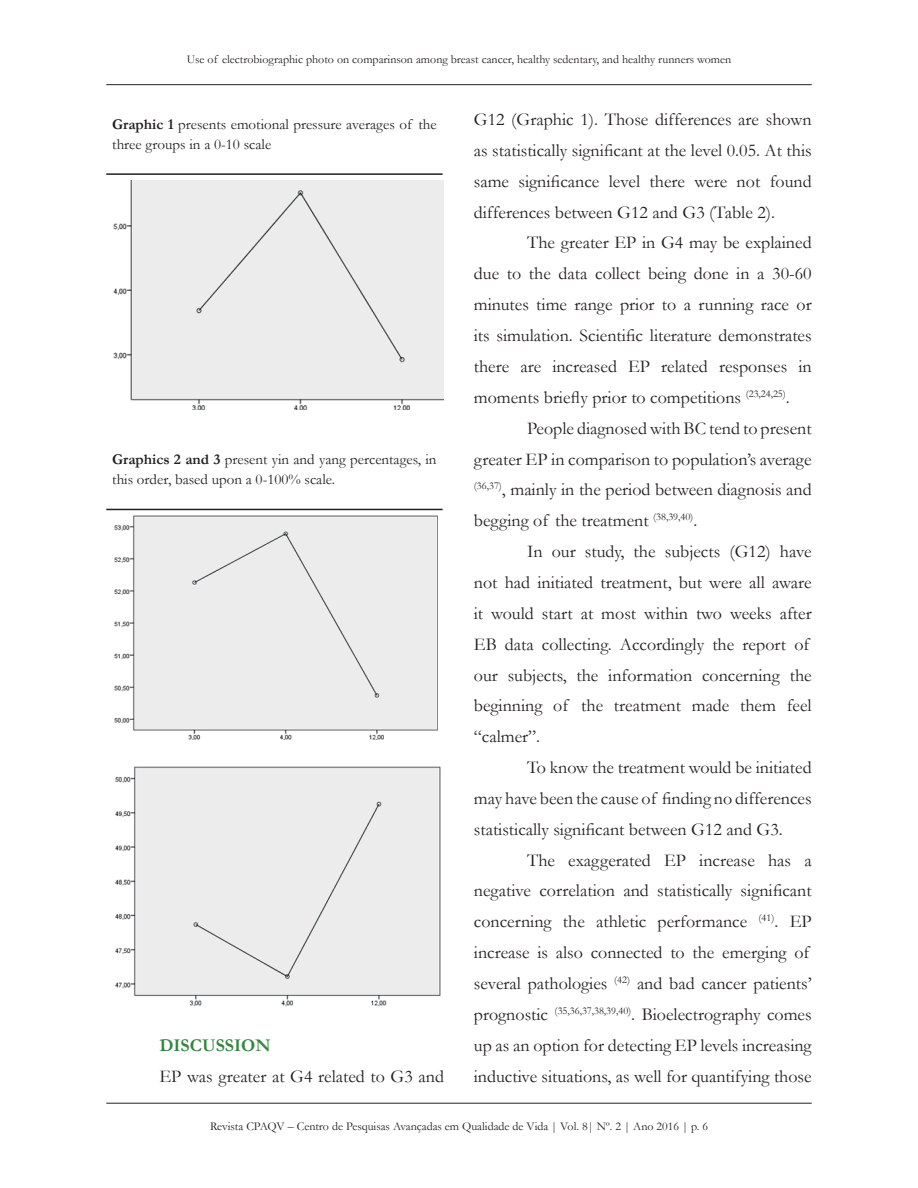
<style>
.page{position:relative;width:918px;height:1188px;background:#fff}
.page>*{position:absolute;margin:0;border:0;box-sizing:border-box;transform-origin:0 0}
.t1{font:18px/30.9px "Garamond";color:#231f20;text-align:justify}
.t2{font:700 18px "Garamond";color:#32863f}
.t3{font:15px/19.5px "Garamond";color:#231f20}
.t4{font:12px "Garamond";color:#231f20}
.s1{font-weight:700}
</style>
<div class="page">
<hr style="left:106px;top:84px;width:706px;height:1px;background:#231f20">
<hr style="left:106px;top:1103px;width:706px;height:1px;background:#231f20">
<hr style="left:106px;top:173px;width:337px;height:2px;background:#231f20">
<img style="left:113px;top:180px;width:330px;height:230px">
<hr style="left:106px;top:509px;width:337px;height:1px;background:#231f20">
<img style="left:114px;top:516px;width:323px;height:224px">
<img style="left:115px;top:766px;width:326px;height:241px">
<p class="t4" style="left:187px;top:51px;width:546px">Use of electrobiographic photo on comparinson among breast cancer, healthy sedentary, and healthy runners women</p>
<p class="t3" style="left:112px;top:114px;width:326px"><span class="s1">Graphic 1</span> presents emotional pressure averages of the three groups in a 0-10 scale</p>
<p class="t3" style="left:112px;top:450px;width:326px"><span class="s1">Graphics 2 and 3</span> present yin and yang percentages, in this order, based upon a 0-100% scale.</p>
<p class="t2" style="left:159px;top:1033px;width:113px">DISCUSSION</p>
<p class="t1" style="left:159px;top:1060px;width:286px">EP was greater at G4 related to G3 and</p>
<p class="t1" style="left:474px;top:104px;width:339px">G12 (Graphic 1). Those differences are shown as statistically significant at the level 0.05. At this same significance level there were not found differences between G12 and G3 (Table 2).</p>
<p class="t1" style="left:474px;top:227px;width:339px;text-indent:53px">The greater EP in G4 may be explained due to the data collect being done in a 30-60 minutes time range prior to a running race or its simulation. Scientific literature demonstrates there are increased EP related responses in moments briefly prior to competitions <sup>(23,24,25)</sup>.</p>
<p class="t1" style="left:474px;top:412px;width:339px;text-indent:53px">People diagnosed with BC tend to present greater EP in comparison to population’s average <sup>(36,37)</sup>, mainly in the period between diagnosis and begging of the treatment <sup>(38,39,40)</sup>.</p>
<p class="t1" style="left:474px;top:536px;width:339px;text-align:left;text-indent:53px">In our study, the subjects (G12) have not had initiated treatment, but were all aware it would start at most within two weeks after EB data collecting. Accordingly the report of our subjects, the information concerning the beginning of the treatment made them feel “calmer”.</p>
<p class="t1" style="left:474px;top:752px;width:339px;text-indent:53px">To know the treatment would be initiated may have been the cause of finding no differences statistically significant between G12 and G3.</p>
<p class="t1" style="left:474px;top:844px;width:339px;text-align:left;text-indent:53px">The exaggerated EP increase has a negative correlation and statistically significant concerning the athletic performance <sup>(41)</sup>. EP increase is also connected to the emerging of several pathologies <sup>(42)</sup> and bad cancer patients’ prognostic <sup>(35,36,37,38,39,40)</sup>. Bioelectrography comes up as an option for detecting EP levels increasing inductive situations, as well for quantifying those</p>
<p class="t4" style="left:210px;top:1119px;width:499px">Revista CPAQV – Centro de Pesquisas Avançadas em Qualidade de Vida | Vol. 8| Nº. 2 | Ano 2016 | p. 6</p>
</div>
